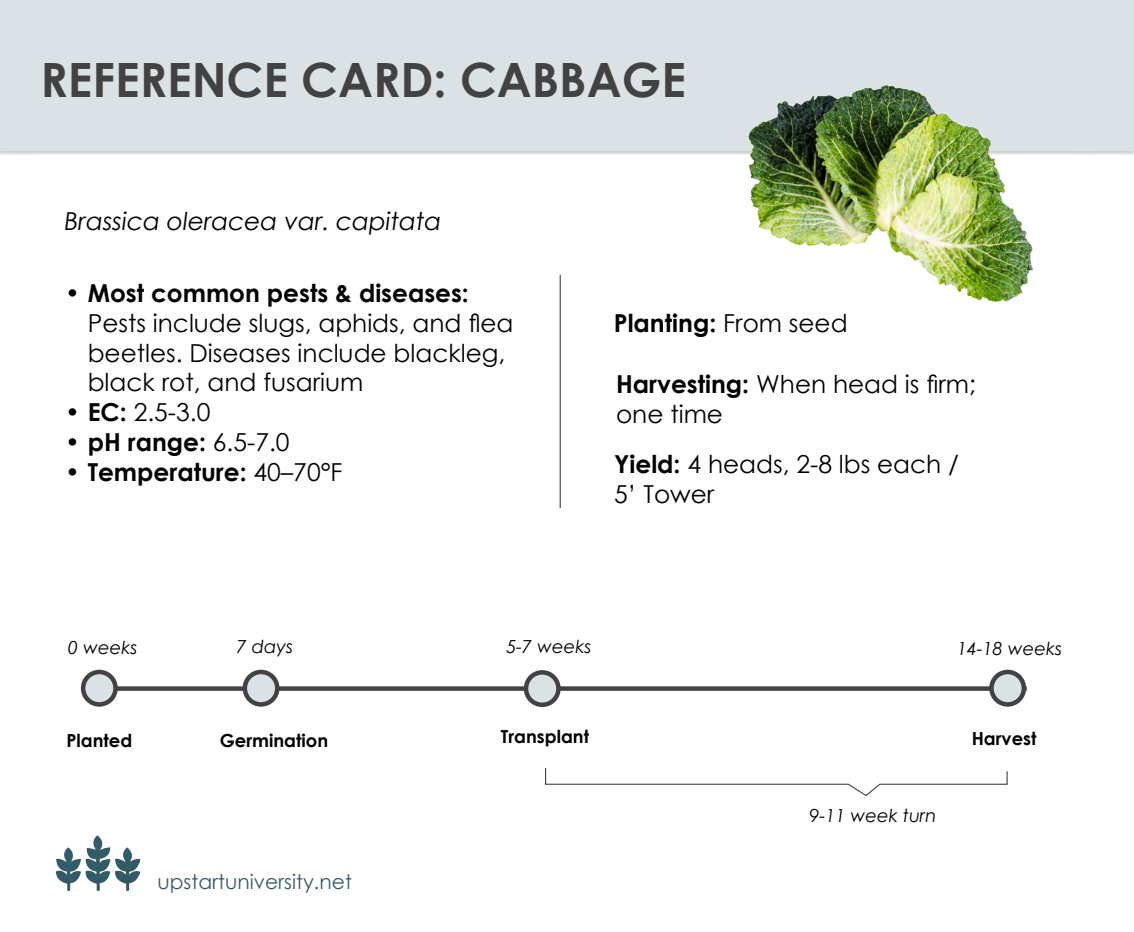
<style>
.page{position:relative;width:1134px;height:932px;background:#fff}
.page>*{position:absolute;margin:0;border:0;box-sizing:border-box;transform-origin:0 0}
.t1{font:700 47.25px "Century Gothic";color:#424242}
.t2{font:24.75px/29.7px "Century Gothic";color:#000}
.t3{font:700 24.75px "Century Gothic";color:#000}
.t4{font:20.25px "Century Gothic";color:#365c67}
.t5{font:italic 18px "Century Gothic";color:#000}
.t6{font:700 18px "Century Gothic";color:#000}
.s1{font-weight:700}
.s2{font-weight:400}
</style>
<div class="page">
<div style="left:0;top:0;width:1134px;height:151px;background:#dae2e5"></div>
<hr style="left:560px;top:275px;width:1px;height:233px;background:#424242">
<svg style="left:118px;top:686px;width:909px;height:4px;background:#515151"></svg>
<svg style="left:83px;top:672px;width:33px;height:32px"></svg>
<div style="left:81px;top:669px;width:37px;height:37px;border:4px solid #424242;border-radius:50%"></div>
<svg style="left:991px;top:672px;width:33px;height:32px"></svg>
<div style="left:989px;top:669px;width:37px;height:37px;border:4px solid #424242;border-radius:50%"></div>
<svg style="left:245px;top:672px;width:32px;height:32px"></svg>
<div style="left:243px;top:669px;width:37px;height:37px;border:4px solid #424242;border-radius:50%"></div>
<svg style="left:526px;top:672px;width:32px;height:32px"></svg>
<div style="left:524px;top:670px;width:37px;height:37px;border:4px solid #424242;border-radius:50%"></div>
<svg style="left:545px;top:768px;width:463px;height:28px"></svg>
<img style="left:56px;top:835px;width:84px;height:55px">
<img style="left:736px;top:85px;width:312px;height:217px">
<h1 class="t1" style="left:40px;top:44px;width:647px">REFERENCE CARD: CABBAGE</h1>
<p class="t2" style="left:63px;top:205px;width:383px">Brassica oleracea var. capitata</p>
<p class="t3" style="left:65px;top:274px;width:405px">• Most common pests &amp; diseases:</p>
<p class="t2" style="left:88px;top:308px;width:427px">Pests include slugs, aphids, and flea beetles. Diseases include blackleg, black rot, and fusarium</p>
<p class="t2" style="left:65px;top:397px;width:147px"><span class="s1">• EC:</span> 2.5-3.0</p>
<p class="t3" style="left:65px;top:423px;width:226px">• pH range: <span class="s2">6.5-7.0</span></p>
<p class="t3" style="left:65px;top:452px;width:279px">• Temperature: <span class="s2">40–70°F</span></p>
<p class="t3" style="left:614px;top:304px;width:235px">Planting: <span class="s2">From seed</span></p>
<p class="t2" style="left:616px;top:368px;width:361px"><span class="s1">Harvesting:</span> When head is firm; one time</p>
<p class="t2" style="left:614px;top:449px;width:346px"><span class="s1">Yield:</span> 4 heads, 2-8 lbs each /<br>5’ Tower</p>
<p class="t5" style="left:68px;top:634px;width:71px">0 weeks</p>
<p class="t5" style="left:237px;top:633px;width:58px">7 days</p>
<p class="t5" style="left:506px;top:634px;width:87px">5-7 weeks</p>
<p class="t5" style="left:957px;top:636px;width:107px">14-18 weeks</p>
<p class="t6" style="left:501px;top:723px;width:90px">Transplant</p>
<p class="t6" style="left:66px;top:727px;width:67px">Planted</p>
<p class="t6" style="left:220px;top:727px;width:110px">Germination</p>
<p class="t6" style="left:972px;top:725px;width:66px">Harvest</p>
<p class="t4" style="left:158px;top:867px;width:196px">upstartuniversity.net</p>
<p class="t5" style="left:810px;top:802px;width:128px">9-11 week turn</p>
</div>
